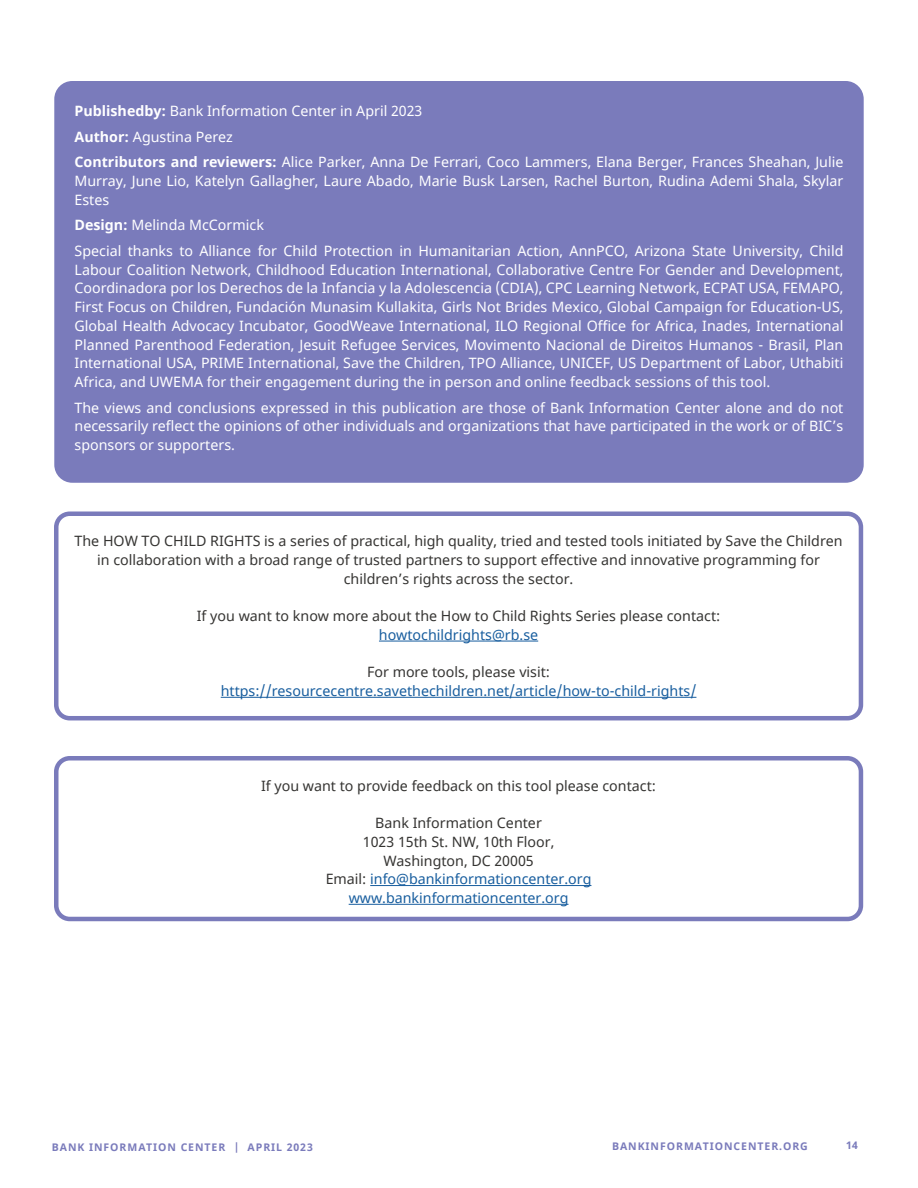
<style>
.page{position:relative;width:918px;height:1188px;background:#fff}
.page>*{position:absolute;margin:0;border:0;box-sizing:border-box;transform-origin:0 0}
.body_text{font:14.25px/18.8px "Noto Sans";color:#fff;text-align:justify}
.body_text-2{font:14.25px/18.8px "Noto Sans";color:#353432;text-align:center}
.body_text-3{font:14.25px "Noto Sans";color:#175d9e}
.t1{font:700 10.5px "Noto Sans";letter-spacing:.09em;color:#7a7bbb}
.s1{font-weight:700}
.s2{color:#353432}
</style>
<div class="page">
<hr style="left:379px;top:641px;width:159px;height:1px;background:#175d9e">
<hr style="left:221px;top:697px;width:475px;height:1px;background:#175d9e">
<div style="left:54px;top:512px;width:809px;height:208px;border:4px solid #7a7bbb;border-radius:14px"></div>
<hr style="left:370px;top:885px;width:221px;height:1px;background:#175d9e">
<hr style="left:349px;top:904px;width:220px;height:1px;background:#175d9e">
<div style="left:54px;top:756px;width:809px;height:165px;border:4px solid #7a7bbb;border-radius:14px"></div>
<div style="left:54px;top:81px;width:810px;height:402px;background:#7a7bbb;border-radius:18px"></div>
<p class="body_text" style="left:75px;top:102px;width:349px"><span class="s1">Publishedby:</span> Bank Information Center in April 2023</p>
<p class="body_text" style="left:75px;top:128px;width:160px"><span class="s1">Author:</span> Agustina Perez</p>
<p class="body_text" style="left:75px;top:153px;width:770px"><span class="s1">Contributors and reviewers:</span> Alice Parker, Anna De Ferrari, Coco Lammers, Elana Berger, Frances Sheahan, Julie Murray, June Lio, Katelyn Gallagher, Laure Abado, Marie Busk Larsen, Rachel Burton, Rudina Ademi Shala, Skylar Estes</p>
<p class="body_text" style="left:75px;top:216px;width:191px"><span class="s1">Design:</span> Melinda McCormick</p>
<p class="body_text" style="left:75px;top:242px;width:770px">Special thanks to Alliance for Child Protection in Humanitarian Action, AnnPCO, Arizona State University, Child Labour Coalition Network, Childhood Education International, Collaborative Centre For Gender and Development, Coordinadora por los Derechos de la Infancia y la Adolescencia (CDIA), CPC Learning Network, ECPAT USA, FEMAPO, First Focus on Children, Fundación Munasim Kullakita, Girls Not Brides Mexico, Global Campaign for Education-US, Global Health Advocacy Incubator, GoodWeave International, ILO Regional Office for Africa, Inades, International Planned Parenthood Federation, Jesuit Refugee Services, Movimento Nacional de Direitos Humanos - Brasil, Plan International USA, PRIME International, Save the Children, TPO Alliance, UNICEF, US Department of Labor, Uthabiti Africa, and UWEMA for their engagement during the in person and online feedback sessions of this tool.</p>
<p class="body_text" style="left:75px;top:399px;width:770px">The views and conclusions expressed in this publication are those of Bank Information Center alone and do not necessarily reflect the opinions of other individuals and organizations that have participated in the work or of BIC’s sponsors or supporters.</p>
<p class="body_text-2" style="left:75px;top:532px;width:770px">The HOW TO CHILD RIGHTS is a series of practical, high quality, tried and tested tools initiated by Save the Children in collaboration with a broad range of trusted partners to support effective and innovative programming for children’s rights across the sector.</p>
<p class="body_text-2" style="left:197px;top:607px;width:525px">If you want to know more about the How to Child Rights Series please contact:</p>
<p class="body_text-3" style="left:379px;top:625px;width:161px">howtochildrights@rb.se</p>
<p class="body_text-2" style="left:367px;top:663px;width:184px">For more tools, please visit:</p>
<p class="body_text-3" style="left:221px;top:681px;width:477px">https://resourcecentre.savethechildren.net/article/how-to-child-rights/</p>
<p class="body_text-2" style="left:261px;top:777px;width:396px">If you want to provide feedback on this tool please contact:</p>
<p class="body_text-2" style="left:375px;top:814px;width:168px">Bank Information Center</p>
<p class="body_text-2" style="left:363px;top:833px;width:193px">1023 15th St. NW, 10th Floor,</p>
<p class="body_text-2" style="left:384px;top:852px;width:152px">Washington, DC 20005</p>
<p class="body_text-3" style="left:326px;top:870px;width:267px"><span class="s2">Email:</span> info@bankinformationcenter.org</p>
<p class="body_text-3" style="left:349px;top:888px;width:221px">www.bankinformationcenter.org</p>
<p class="t1" style="left:52px;top:1139px;width:262px">BANK INFORMATION CENTER | APRIL 2023</p>
<p class="t1" style="left:612px;top:1139px;width:197px">BANKINFORMATIONCENTER.ORG</p>
<p class="t1" style="left:846px;top:1138px;width:13px">14</p>
</div>
